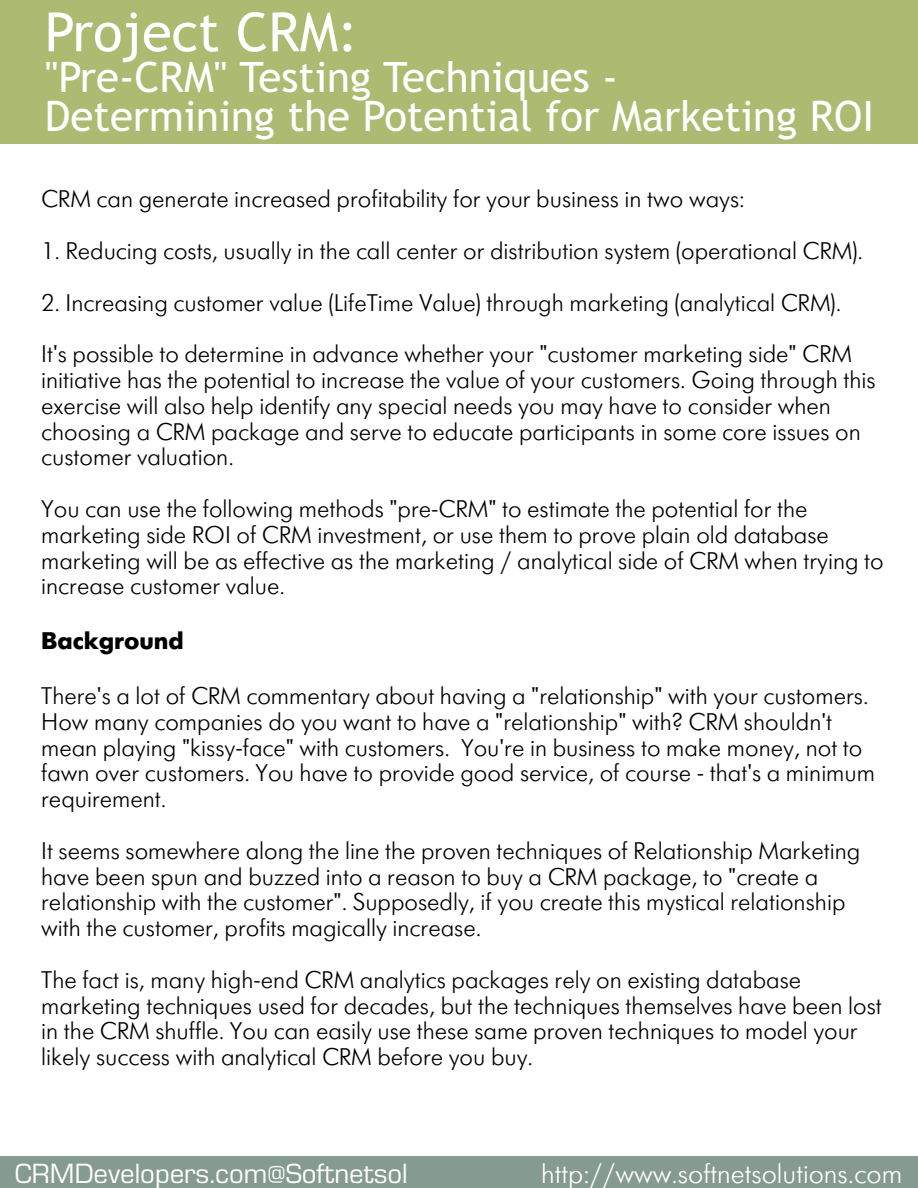
<style>
.page{position:relative;width:918px;height:1188px;background:#fff}
.page>*{position:absolute;margin:0;border:0;box-sizing:border-box;transform-origin:0 0}
.t1{font:54px "ft 46";color:#fff}
.t2{font:42px/39px "ft 46";color:#fff}
.t3{font:27px "Futuris Light C";color:#fff}
.t4{font:27px "Evropa Normal";color:#fff}
.t5{font:24px/25.8px "Futuris Light C";color:#000}
.t6{font:700 24px "Futuris C";color:#000}
</style>
<div class="page">
<div style="left:0;top:0;width:918px;height:144px;background:#acbb71"></div>
<div style="left:0;top:1157px;width:918px;height:31px;background:#869b8f"></div>
<h1 class="t1" style="left:45px;top:11px;width:315px">Project CRM:</h1>
<h2 class="t2" style="left:45px;top:62px;width:831px">"Pre-CRM" Testing Techniques -<br>Determining the Potential for Marketing ROI</h2>
<p class="t5" style="left:41px;top:189px;width:705px">CRM can generate increased profitability for your business in two ways:</p>
<p class="t5" style="left:41px;top:240px;width:823px">1. Reducing costs, usually in the call center or distribution system (operational CRM).</p>
<p class="t5" style="left:41px;top:279px;width:812px;line-height:51.6px">2. Increasing customer value (LifeTime Value) through marketing (analytical CRM).<br>It's possible to determine in advance whether your "customer marketing side" CRM</p>
<p class="t5" style="left:41px;top:369px;width:836px">initiative has the potential to increase the value of your customers. Going through this exercise will also help identify any special needs you may have to consider when choosing a CRM package and serve to educate participants in some core issues on customer valuation.</p>
<p class="t5" style="left:41px;top:498px;width:844px">You can use the following methods "pre-CRM" to estimate the potential for the marketing side ROI of CRM investment, or use them to prove plain old database marketing will be as effective as the marketing / analytical side of CRM when trying to increase customer value.</p>
<p class="t6" style="left:41px;top:628px;width:144px">Background</p>
<p class="t5" style="left:41px;top:685px;width:835px">There's a lot of CRM commentary about having a "relationship" with your customers.<br>How many companies do you want to have a "relationship" with? CRM shouldn't mean playing "kissy-face" with customers. You're in business to make money, not to fawn over customers. You have to provide good service, of course - that's a minimum requirement.</p>
<p class="t5" style="left:41px;top:840px;width:821px">It seems somewhere along the line the proven techniques of Relationship Marketing have been spun and buzzed into a reason to buy a CRM package, to "create a relationship with the customer". Supposedly, if you create this mystical relationship with the customer, profits magically increase.</p>
<p class="t5" style="left:41px;top:969px;width:842px">The fact is, many high-end CRM analytics packages rely on existing database marketing techniques used for decades, but the techniques themselves have been lost in the CRM shuffle. You can easily use these same proven techniques to model your likely success with analytical CRM before you buy.</p>
<p class="t4" style="left:15px;top:1164px;width:394px">CRMDevelopers.com@Softnetsol</p>
<p class="t3" style="left:541px;top:1164px;width:363px">http://www.softnetsolutions.com</p>
</div>
